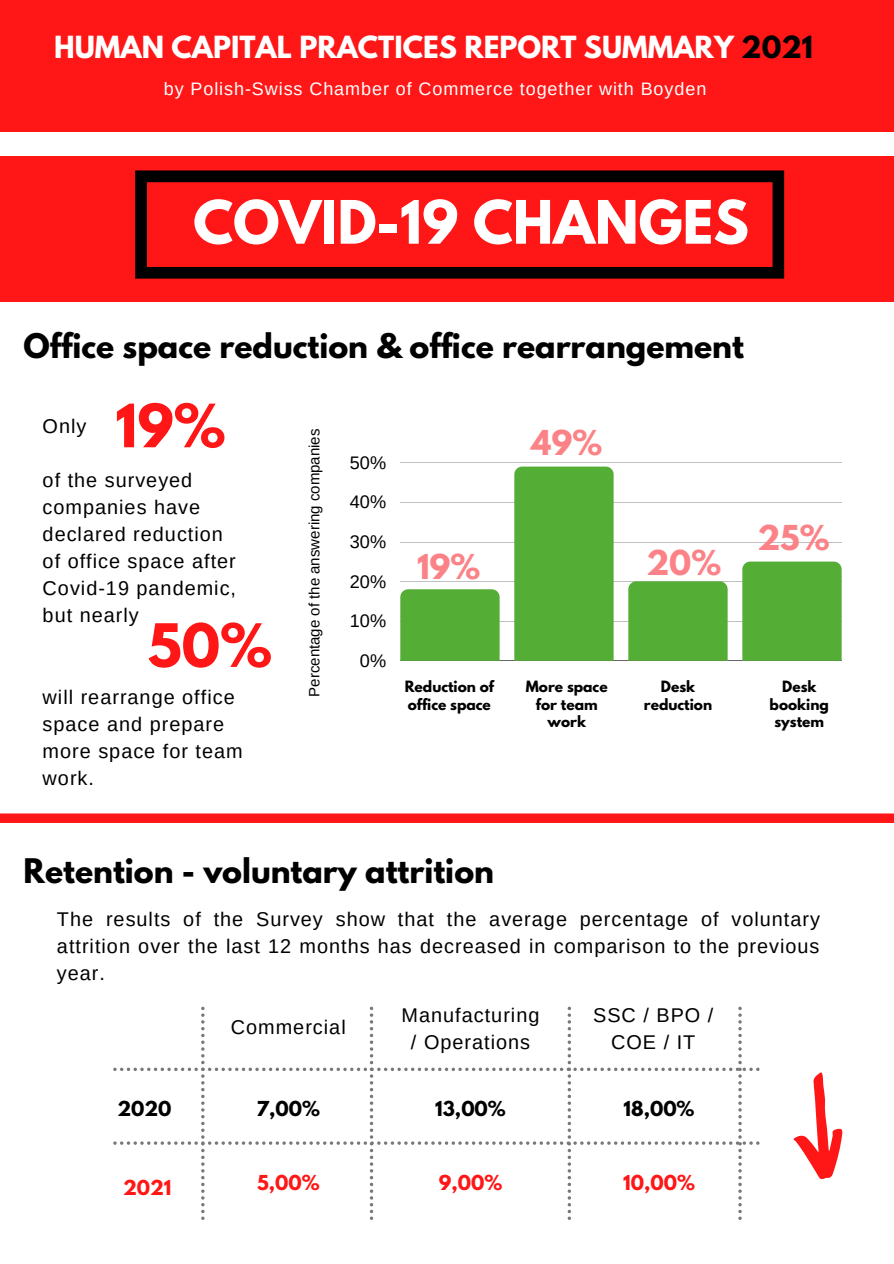
<style>
.page{position:relative;width:894px;height:1264px;background:#fff}
.page>*{position:absolute;margin:0;border:0;box-sizing:border-box;transform-origin:0 0}
.t1{font:700 52.95px "League Spartan";color:#fff}
.t2{font:700 52.95px "League Spartan";color:#ff1616}
.t3{font:700 30.45px "League Spartan";color:#fb8387}
.t4{font:700 30px "League Spartan";color:#000}
.t5{font:700 27px "League Spartan";color:#fff}
.t6{font:19.8px/27px "Arimo";letter-spacing:.05em;color:#000}
.t7{font:700 18.3px "League Spartan";color:#000}
.t8{font:700 18.3px "League Spartan";color:#ff1616}
.t9{font:18.15px "Arimo";color:#000}
.t10{font:18px "Arimo";letter-spacing:.05em;color:#fff}
.t11{font:15px "Arimo";color:#000}
.t12{font:700 13.8px/17.4px "League Spartan";color:#000;text-align:center}
.s1{color:#000}
</style>
<div class="page">
<div style="left:0;top:0;width:893px;height:132px;background:#ff1616"></div>
<div style="left:0;top:156px;width:893px;height:145px;background:#ff1616"></div>
<svg style="left:135px;top:170px;width:649px;height:108px"></svg>
<svg style="left:0;top:813px;width:893px;height:10px;background:#ff2121"></svg>
<hr style="left:400px;top:462px;width:441px;height:1px;background:#000">
<hr style="left:400px;top:502px;width:441px;height:1px;background:#000">
<hr style="left:400px;top:542px;width:441px;height:1px;background:#000">
<hr style="left:400px;top:581px;width:441px;height:1px;background:#000">
<hr style="left:400px;top:621px;width:441px;height:1px;background:#000">
<hr style="left:400px;top:660px;width:441px;height:1px;background:#000">
<div style="left:400px;top:589px;width:99px;height:71px;background:#54ad35"></div>
<div style="left:514px;top:466px;width:99px;height:194px;background:#54ad35"></div>
<div style="left:628px;top:581px;width:99px;height:79px;background:#54ad35"></div>
<div style="left:742px;top:561px;width:99px;height:99px;background:#54ad35"></div>
<svg style="left:113px;top:1006px;width:646px;height:213px"></svg>
<svg style="left:793px;top:1072px;width:49px;height:107px"></svg>
<p class="t5" style="left:54px;top:34px;width:760px">HUMAN CAPITAL PRACTICES REPORT SUMMARY <span class="s1">2021</span></p>
<p class="t10" style="left:164px;top:79px;width:544px">by Polish-Swiss Chamber of Commerce together with Boyden</p>
<p class="t1" style="left:193px;top:196px;width:557px">COVID-19 CHANGES</p>
<p class="t4" style="left:24px;top:331px;width:721px">Office space reduction &amp; office rearrangement</p>
<p class="t2" style="left:115px;top:399px;width:112px">19%</p>
<p class="t6" style="left:43px;top:413px;width:45px">Only</p>
<p class="t6" style="left:43px;top:467px;width:195px">of the surveyed companies have declared reduction of office space after<br>Covid-19 pandemic, but nearly</p>
<p class="t2" style="left:148px;top:619px;width:126px">50%</p>
<p class="t6" style="left:43px;top:683px;width:201px">will rearrange office space and prepare more space for team work.</p>
<p class="t11" style="left:306px;top:696px;width:269px;rotate:-90deg">Percentage of the answering companies</p>
<p class="t9" style="left:350px;top:452px;width:38px">50%</p>
<p class="t9" style="left:350px;top:492px;width:38px">40%</p>
<p class="t9" style="left:350px;top:531px;width:38px">30%</p>
<p class="t9" style="left:350px;top:571px;width:38px">20%</p>
<p class="t9" style="left:350px;top:610px;width:38px">10%</p>
<p class="t9" style="left:360px;top:650px;width:28px">0%</p>
<p class="t3" style="left:417px;top:552px;width:65px">19%</p>
<p class="t3" style="left:531px;top:428px;width:73px">49%</p>
<p class="t3" style="left:646px;top:548px;width:76px">20%</p>
<p class="t3" style="left:757px;top:522px;width:74px">25%</p>
<p class="t12" style="left:404px;top:679px;width:91px;text-align:left">Reduction of office space</p>
<p class="t12" style="left:525px;top:679px;width:83px">More space for team work</p>
<p class="t12" style="left:643px;top:679px;width:70px">Desk reduction</p>
<p class="t12" style="left:769px;top:679px;width:61px">Desk booking system</p>
<p class="t4" style="left:24px;top:855px;width:472px">Retention - voluntary attrition</p>
<p class="t6" style="left:57px;top:906px;width:764px;text-align:justify">The results of the Survey show that the average percentage of voluntary attrition over the last 12 months has decreased in comparison to the previous year.</p>
<p class="t7" style="left:117px;top:1099px;width:56px">2020</p>
<p class="t8" style="left:123px;top:1178px;width:50px">2021</p>
<p class="t6" style="left:231px;top:1013px;width:116px">Commercial</p>
<p class="t6" style="left:401px;top:1002px;width:139px;text-align:center">Manufacturing / Operations</p>
<p class="t6" style="left:593px;top:1002px;width:122px;text-align:center">SSC / BPO /<br>COE / IT</p>
<p class="t7" style="left:256px;top:1099px;width:65px">7,00%</p>
<p class="t7" style="left:435px;top:1099px;width:72px">13,00%</p>
<p class="t7" style="left:623px;top:1099px;width:72px">18,00%</p>
<p class="t8" style="left:257px;top:1173px;width:64px">5,00%</p>
<p class="t8" style="left:438px;top:1173px;width:65px">9,00%</p>
<p class="t8" style="left:623px;top:1173px;width:73px">10,00%</p>
</div>
